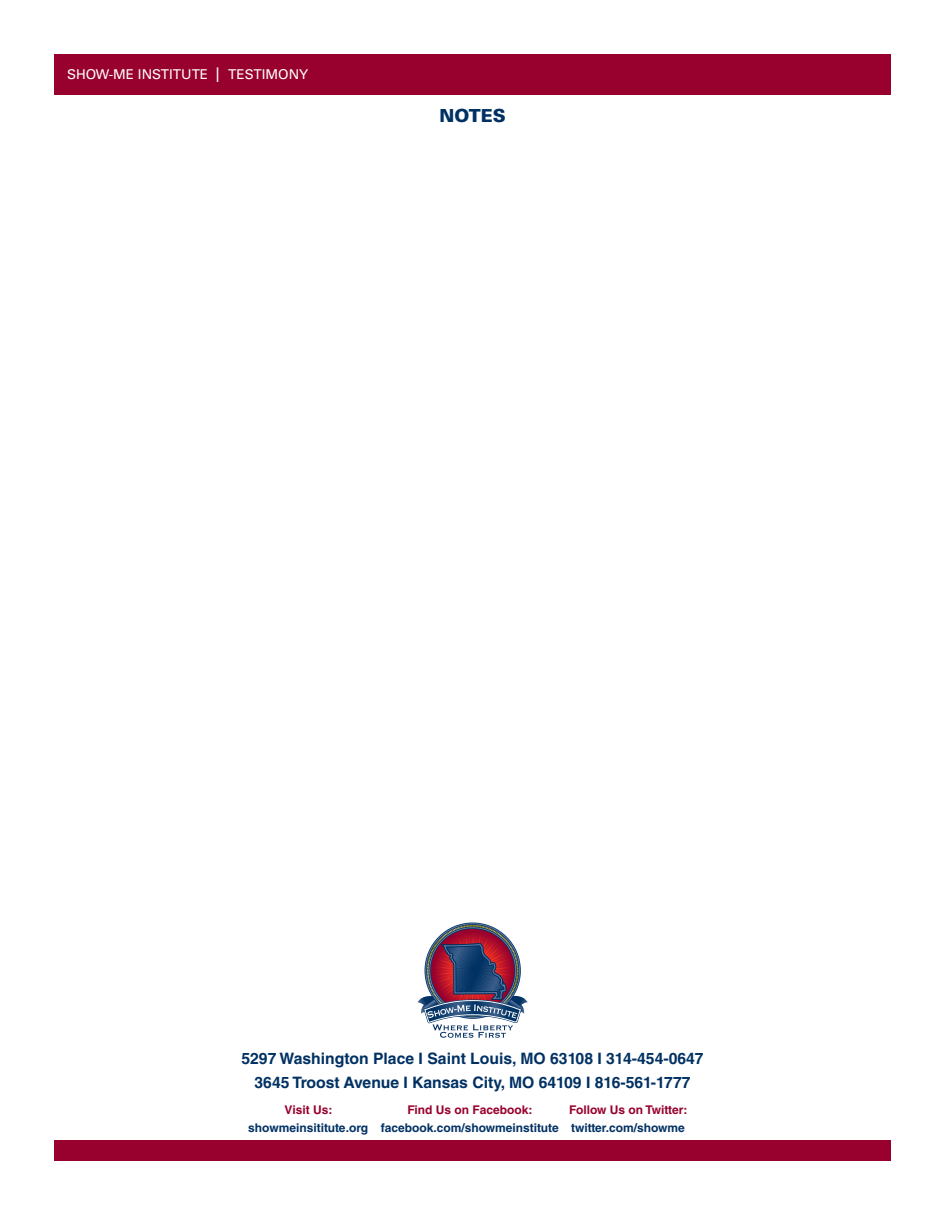
<style>
.page{position:relative;width:945px;height:1215px;background:#fff}
.page>*{position:absolute;margin:0;border:0;box-sizing:border-box;transform-origin:0 0}
.t1{font:900 18px "Univers LT Std";color:#003163}
.Testimony_Header{font:700 15.75px "Helvetica LT Std";color:#003163}
.t2{font:13.5px "Univers LT Std";color:#fff}
.Testimony_Header-2{font:700 12px/18px "Helvetica LT Std";color:#003163;text-align:center}
.Testimony_Header-3{font:700 12px/18px "Helvetica LT Std";color:#98012d}
.s1{font-size:20.25px}
.s2{color:#98012d}
.s3{color:#003163}
</style>
<div class="page">
<div style="left:54px;top:54px;width:837px;height:40px;background:#98012d"></div>
<div style="left:54px;top:1141px;width:837px;height:20px;background:#98012d"></div>
<svg style="left:418px;top:929px;width:110px;height:109px"></svg>
<p class="t2" style="left:67px;top:66px;width:243px">SHOW-ME INSTITUTE <span class="s1">I</span> TESTIMONY</p>
<p class="t1" style="left:439px;top:105px;width:68px">NOTES</p>
<p class="Testimony_Header" style="left:241px;top:1049px;width:464px">5297 Washington Place I Saint Louis, MO 63108 I 314-454-0647</p>
<p class="Testimony_Header-2" style="left:248px;top:1101px;width:122px"><span class="s2">Visit Us: </span>showmeinsititute.org</p>
<p class="Testimony_Header-2" style="left:381px;top:1101px;width:180px"><span class="s2">Find Us on Facebook: </span>facebook.com/showmeinstitute</p>
<p class="Testimony_Header-3" style="left:569px;top:1101px;width:120px">Follow Us on Twitter: <span class="s3">twitter.com/showme</span></p>
<p class="Testimony_Header" style="left:255px;top:1073px;width:438px">3645 Troost Avenue I Kansas City, MO 64109 I 816-561-1777</p>
</div>
